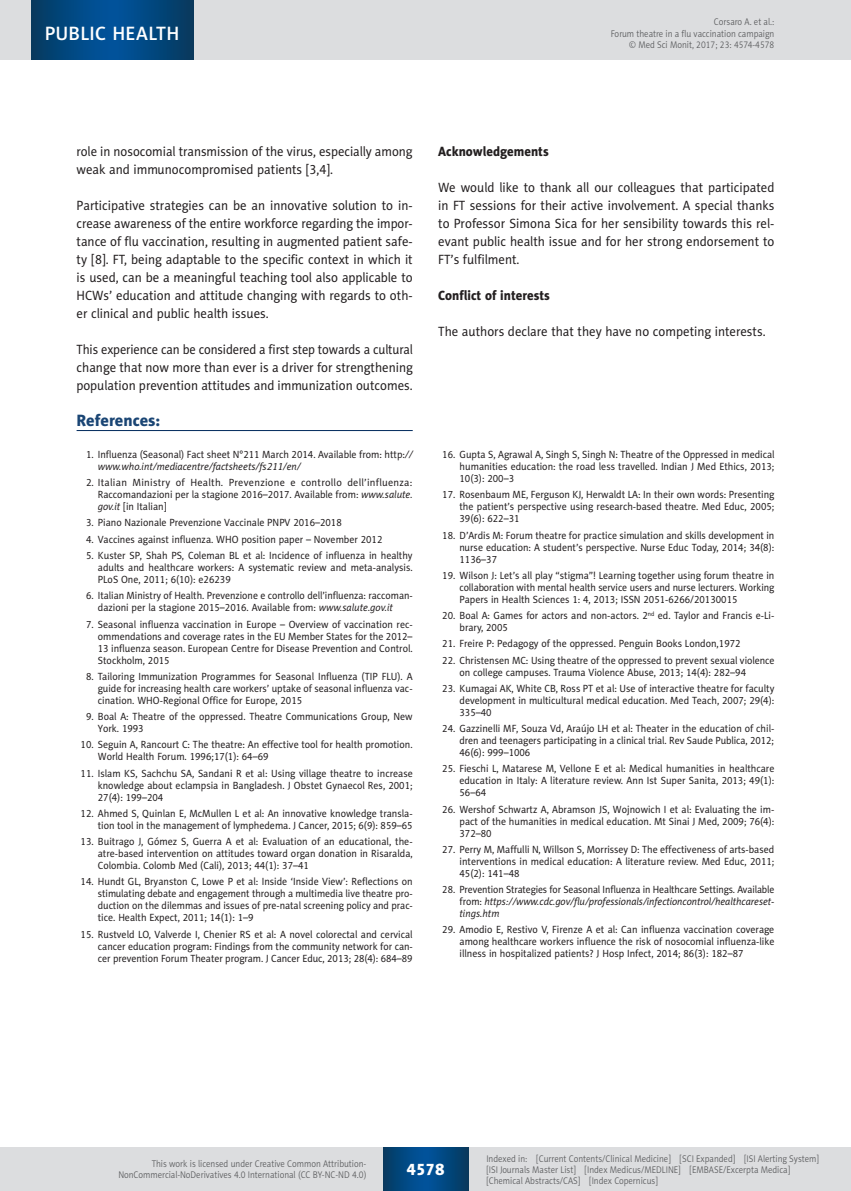
<style>
.page{position:relative;width:851px;height:1191px;background:#fff}
.page>*{position:absolute;margin:0;border:0;box-sizing:border-box;transform-origin:0 0}
.t1{font:19.5px "Naomi Sans EFN Medium";letter-spacing:.015em;color:#fff}
.MSM_Referencje_Tytul{font:16.5px "Naomi Sans EFN Heavy";color:#1a4574}
.t2{font:16.5px "Naomi Sans EFN Heavy";color:#fff}
.MSM_Body{font:13.5px/18px "Naomi Sans EFN";color:#231f20;text-align:justify;scale:.95 1}
.MSM_Body-2{font:13.5px/18px "Naomi Sans EFN";color:#231f20;text-align:justify;scale:.93 1}
.MSM_Body-3{font:13.5px/18px "Naomi Sans EFN";color:#231f20;scale:.94 1}
.MSM_Headline_2{font:13.5px "Naomi Sans EFN Heavy";color:#231f20;scale:.95 1}
.MSM_Referencje_punkt{font:10.5px/12px "Naomi Sans EFN";color:#231f20;text-align:justify;scale:.95 1}
.MSM_Referencje_punkt-2{font:10.5px/12px "Naomi Sans EFN";color:#231f20;scale:.94 1}
.MSM_Referencje_punkt-3{font:10.5px/12px "Naomi Sans EFN";color:#231f20;text-align:justify;scale:.93 1}
.MSM_Referencje_punkt-4{font:10.5px/12px "Naomi Sans EFN";color:#231f20;text-align:justify}
.t3{font:9.75px/11.2px "Naomi Sans EFN Light";color:#57585a;text-align:right;scale:.9 1}
.s1{font-style:italic}
</style>
<div class="page">
<hr style="left:77px;top:430px;width:335px;height:1px;background:#00295c">
<div style="left:0;top:1148px;width:850px;height:43px;background:#dcdddf"></div>
<svg style="left:383px;top:1147px;width:85px;height:43px;background:#02477e"></svg>
<div style="left:0;top:0;width:850px;height:60px;background:#dcdddf"></div>
<svg style="left:32px;top:0;width:161px;height:60px;background:#02477f"></svg>
<h1 class="t1" style="left:45px;top:22px;width:136px">PUBLIC HEALTH</h1>
<p class="t3" style="left:610px;top:16px;width:183px">Corsaro A. et al.:<br>Forum theatre in a flu vaccination campaign © Med Sci Monit, 2017; 23: 4574-4578</p>
<p class="MSM_Body-3" style="left:77px;top:142px;width:359px">role in nosocomial transmission of the virus, especially among weak and immunocompromised patients [3,4].</p>
<p class="MSM_Body" style="left:77px;top:196px;width:355px">Participative strategies can be an innovative solution to in&shy;crease awareness of the entire workforce regarding the impor&shy;tance of flu vaccination, resulting in augmented patient safe&shy;ty [8]. FT, being adaptable to the specific context in which it is used, can be a meaningful teaching tool also applicable to HCWs’ education and attitude changing with regards to oth&shy;er clinical and public health issues.</p>
<p class="MSM_Body-2" style="left:77px;top:340px;width:363px">This experience can be considered a first step towards a cultural change that now more than ever is a driver for strengthening population prevention attitudes and immunization outcomes.</p>
<p class="MSM_Referencje_Tytul" style="left:77px;top:410px;width:85px">References:</p>
<p class="MSM_Referencje_punkt" style="left:98px;top:448px;width:333px;text-indent:-12px">1. Influenza (Seasonal) Fact sheet N°211 March 2014. Available from: http:<span class="s1">// www.who.int/mediacentre/factsheets/fs211/en/</span></p>
<p class="MSM_Referencje_punkt-4" style="left:98px;top:477px;width:316px;text-indent:-12px">2. Italian Ministry of Health. Prevenzione e controllo dell’influenza:<br>Raccomandazioni per la stagione 2016–2017. Available from: <span class="s1">www.salute. gov.it</span> [in Italian]</p>
<p class="MSM_Referencje_punkt" style="left:86px;top:517px;width:271px">3. Piano Nazionale Prevenzione Vaccinale PNPV 2016–2018</p>
<p class="MSM_Referencje_punkt" style="left:86px;top:533px;width:313px">4. Vaccines against influenza. WHO position paper – November 2012</p>
<p class="MSM_Referencje_punkt" style="left:98px;top:549px;width:333px;text-indent:-12px">5. Kuster SP, Shah PS, Coleman BL et al: Incidence of influenza in healthy adults and healthcare workers: A systematic review and meta-analysis.<br>PLoS One, 2011; 6(10): e26239</p>
<p class="MSM_Referencje_punkt-2" style="left:98px;top:590px;width:336px;text-indent:-12px">6. Italian Ministry of Health. Prevenzione e controllo dell’influenza: raccoman&shy;dazioni per la stagione 2015–2016. Available from: <span class="s1">www.salute.gov.it</span></p>
<p class="MSM_Referencje_punkt" style="left:98px;top:618px;width:333px;text-indent:-12px">7. Seasonal influenza vaccination in Europe – Overview of vaccination rec&shy;ommendations and coverage rates in the EU Member States for the 2012– 13 influenza season. European Centre for Disease Prevention and Control.<br>Stockholm, 2015</p>
<p class="MSM_Referencje_punkt" style="left:98px;top:670px;width:333px;text-indent:-12px">8. Tailoring Immunization Programmes for Seasonal Influenza (TIP FLU). A guide for increasing health care workers’ uptake of seasonal influenza vac&shy;cination. WHO-Regional Office for Europe, 2015</p>
<p class="MSM_Referencje_punkt" style="left:98px;top:710px;width:333px;text-indent:-12px">9. Boal A: Theatre of the oppressed. Theatre Communications Group, New<br>York. 1993</p>
<p class="MSM_Referencje_punkt" style="left:98px;top:739px;width:333px;text-indent:-17px">10. Seguin A, Rancourt C: The theatre: An effective tool for health promotion.<br>World Health Forum. 1996;17(1): 64–69</p>
<p class="MSM_Referencje_punkt" style="left:98px;top:767px;width:333px;text-indent:-17px">11. Islam KS, Sachchu SA, Sandani R et al: Using village theatre to increase knowledge about eclampsia in Bangladesh. J Obstet Gynaecol Res, 2001; 27(4): 199–204</p>
<p class="MSM_Referencje_punkt" style="left:81px;top:807px;width:351px;text-align:right">12. Ahmed S, Quinlan E, McMullen L et al: An innovative knowledge transla&shy;tion tool in the management of lymphedema. J Cancer, 2015; 6(9): 859–65</p>
<p class="MSM_Referencje_punkt" style="left:98px;top:835px;width:333px;text-indent:-17px">13. Buitrago J, Gómez S, Guerra A et al: Evaluation of an educational, the&shy;atre-based intervention on attitudes toward organ donation in Risaralda, Colombia. Colomb Med (Cali), 2013; 44(1): 37–41</p>
<p class="MSM_Referencje_punkt" style="left:98px;top:876px;width:333px;text-indent:-17px">14. Hundt GL, Bryanston C, Lowe P et al: Inside ‘Inside View’: Reflections on stimulating debate and engagement through a multimedia live theatre pro&shy;duction on the dilemmas and issues of pre-natal screening policy and prac&shy;tice. Health Expect, 2011; 14(1): 1–9</p>
<p class="MSM_Referencje_punkt" style="left:98px;top:928px;width:333px;text-indent:-17px">15. Rustveld LO, Valverde I, Chenier RS et al: A novel colorectal and cervical cancer education program: Findings from the community network for can&shy;cer prevention Forum Theater program. J Cancer Educ, 2013; 28(4): 684–89</p>
<p class="MSM_Headline_2" style="left:438px;top:143px;width:118px">Acknowledgements</p>
<p class="MSM_Body" style="left:438px;top:178px;width:355px">We would like to thank all our colleagues that participated in FT sessions for their active involvement. A special thanks to Professor Simona Sica for her sensibility towards this rel&shy;evant public health issue and for her strong endorsement to FT’s fulfilment.</p>
<p class="MSM_Headline_2" style="left:438px;top:287px;width:119px">Conflict of interests</p>
<p class="MSM_Body" style="left:438px;top:322px;width:346px">The authors declare that they have no competing interests.</p>
<p class="MSM_Referencje_punkt" style="left:459px;top:448px;width:333px;text-indent:-17px">16. Gupta S, Agrawal A, Singh S, Singh N: Theatre of the Oppressed in medical humanities education: the road less travelled. Indian J Med Ethics, 2013; 10(3): 200–3</p>
<p class="MSM_Referencje_punkt" style="left:459px;top:489px;width:333px;text-indent:-17px">17. Rosenbaum ME, Ferguson KJ, Herwaldt LA: In their own words: Presenting the patient’s perspective using research-based theatre. Med Educ, 2005; 39(6): 622–31</p>
<p class="MSM_Referencje_punkt" style="left:459px;top:529px;width:333px;text-indent:-17px">18. D’Ardis M: Forum theatre for practice simulation and skills development in nurse education: A student’s perspective. Nurse Educ Today, 2014; 34(8):<br>1136–37</p>
<p class="MSM_Referencje_punkt" style="left:459px;top:569px;width:333px;text-indent:-17px">19. Wilson J: Let’s all play “stigma”! Learning together using forum theatre in collaboration with mental health service users and nurse lecturers. Working Papers in Health Sciences 1: 4, 2013; ISSN 2051-6266/20130015</p>
<p class="MSM_Referencje_punkt" style="left:459px;top:609px;width:333px;text-indent:-17px">20. Boal A: Games for actors and non-actors. 2<sup>nd</sup> ed. Taylor and Francis e-Li&shy;brary, 2005</p>
<p class="MSM_Referencje_punkt" style="left:442px;top:638px;width:315px">21. Freire P: Pedagogy of the oppressed. Penguin Books London,1972</p>
<p class="MSM_Referencje_punkt-2" style="left:459px;top:654px;width:336px;text-indent:-17px">22. Christensen MC: Using theatre of the oppressed to prevent sexual violence on college campuses. Trauma Violence Abuse, 2013; 14(4): 282–94</p>
<p class="MSM_Referencje_punkt" style="left:459px;top:682px;width:333px;text-indent:-17px">23. Kumagai AK, White CB, Ross PT et al: Use of interactive theatre for faculty development in multicultural medical education. Med Teach, 2007; 29(4):<br>335–40</p>
<p class="MSM_Referencje_punkt" style="left:459px;top:722px;width:333px;text-indent:-17px">24. Gazzinelli MF, Souza Vd, Araújo LH et al: Theater in the education of chil&shy;dren and teenagers participating in a clinical trial. Rev Saude Publica, 2012; 46(6): 999–1006</p>
<p class="MSM_Referencje_punkt" style="left:459px;top:763px;width:333px;text-indent:-17px">25. Fieschi L, Matarese M, Vellone E et al: Medical humanities in healthcare education in Italy: A literature review. Ann Ist Super Sanita, 2013; 49(1):<br>56–64</p>
<p class="MSM_Referencje_punkt" style="left:459px;top:803px;width:333px;text-indent:-17px">26. Wershof Schwartz A, Abramson JS, Wojnowich I et al: Evaluating the im&shy;pact of the humanities in medical education. Mt Sinai J Med, 2009; 76(4):<br>372–80</p>
<p class="MSM_Referencje_punkt" style="left:459px;top:843px;width:333px;text-indent:-17px">27. Perry M, Maffulli N, Willson S, Morrissey D: The effectiveness of arts-based interventions in medical education: A literature review. Med Educ, 2011; 45(2): 141–48</p>
<p class="MSM_Referencje_punkt-3" style="left:459px;top:883px;width:340px;text-indent:-17px">28. Prevention Strategies for Seasonal Influenza in Healthcare Settings. Available from: <span class="s1">https://www.cdc.gov/flu/professionals/infectioncontrol/healthcareset&shy;tings.htm</span></p>
<p class="MSM_Referencje_punkt" style="left:459px;top:924px;width:333px;text-indent:-17px">29. Amodio E, Restivo V, Firenze A et al: Can influenza vaccination coverage among healthcare workers influence the risk of nosocomial influenza-like illness in hospitalized patients? J Hosp Infect, 2014; 86(3): 182–87</p>
<p class="t3" style="left:118px;top:1158px;width:277px">This work is licensed under Creative Common Attribution-<br>NonCommercial-NoDerivatives 4.0 International (CC BY-NC-ND 4.0)</p>
<h2 class="t2" style="left:406px;top:1159px;width:40px">4578</h2>
<p class="t3" style="left:486px;top:1152px;width:371px;text-align:left">Indexed in: [Current Contents/Clinical Medicine] [SCI Expanded] [ISI Alerting System] [ISI Journals Master List] [Index Medicus/MEDLINE] [EMBASE/Excerpta Medica] [Chemical Abstracts/CAS] [Index Copernicus]</p>
</div>
